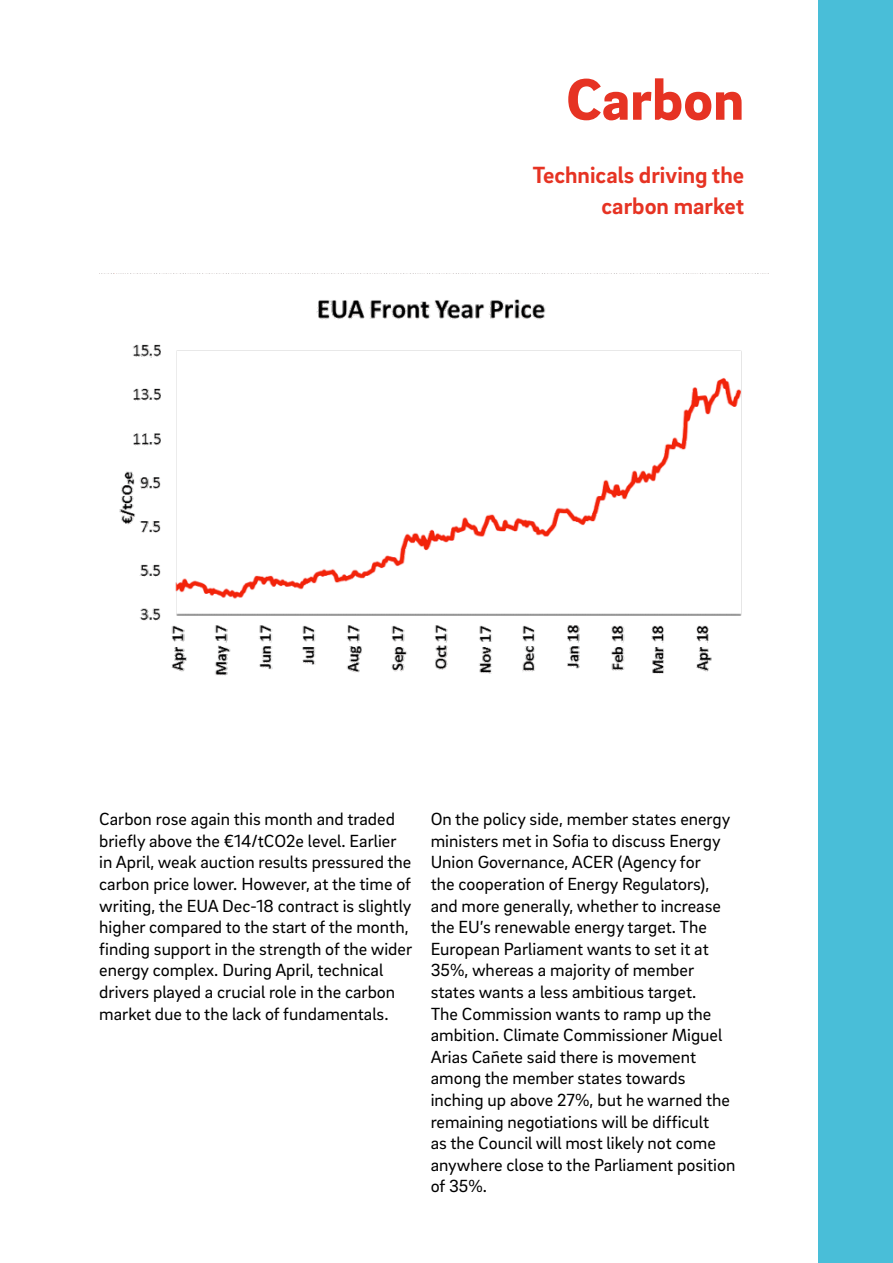
<style>
.page{position:relative;width:893px;height:1263px;background:#fff}
.page>*{position:absolute;margin:0;border:0;box-sizing:border-box;transform-origin:0 0}
.t1{font:900 60px "EON Brix Sans";color:#e63323}
.t2{font:700 24px/31.5px "EON Brix Sans";color:#e63323;text-align:right}
.t3{font:18px/21.6px "EON Brix Sans";color:#000}
</style>
<div class="page">
<div style="left:819px;top:0;width:74px;height:1263px;background:#49bed8"></div>
<img style="left:119px;top:299px;width:623px;height:377px">
<h1 class="t1" style="left:566px;top:60px;width:179px">Carbon</h1>
<h2 class="t2" style="left:533px;top:158px;width:213px">Technicals driving the carbon market</h2>
<p class="t3" style="left:99px;top:807px;width:314px">Carbon rose again this month and traded briefly above the €14/tCO2e level. Earlier in April, weak auction results pressured the carbon price lower. However, at the time of writing, the EUA Dec-18 contract is slightly higher compared to the start of the month, finding support in the strength of the wider energy complex. During April, technical drivers played a crucial role in the carbon market due to the lack of fundamentals.</p>
<p class="t3" style="left:431px;top:807px;width:306px">On the policy side, member states energy ministers met in Sofia to discuss Energy Union Governance, ACER (Agency for<br>the cooperation of Energy Regulators), and more generally, whether to increase the EU’s renewable energy target. The European Parliament wants to set it at 35%, whereas a majority of member states wants a less ambitious target.<br>The Commission wants to ramp up the ambition. Climate Commissioner Miguel Arias Cañete said there is movement among the member states towards inching up above 27%, but he warned the remaining negotiations will be difficult<br>as the Council will most likely not come anywhere close to the Parliament position of 35%.</p>
</div>
